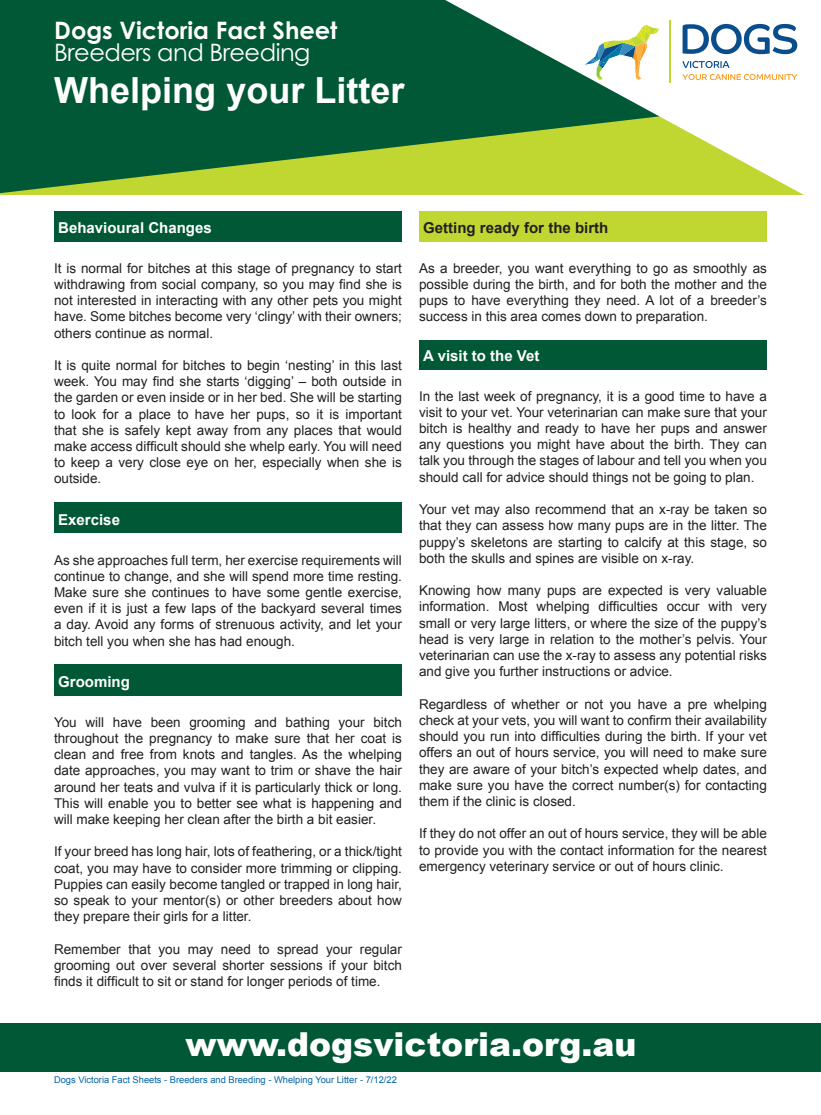
<style>
.page{position:relative;width:821px;height:1115px;background:#fff}
.page>*{position:absolute;margin:0;border:0;box-sizing:border-box;transform-origin:0 0}
.t1{font:700 36px "Arial";color:#fff}
.t2{font:900 33px "Arial";color:#fff}
.t3{font:700 24px "Century Gothic Pro";color:#fff}
.t4{font:24px "Century Gothic Pro";letter-spacing:-.02em;color:#fff}
.t5{font:700 15px "Arial";color:#fff}
.t6{font:700 15px "Arial";color:#231f20}
.t7{font:13.5px/16.2px "Arial";color:#231f20;text-align:justify}
.t8{font:9.3px "Arial";color:#0163a7}
</style>
<div class="page">
<div style="left:0;top:1022px;width:821px;height:49px;background:#015836"></div>
<div style="left:54px;top:210px;width:348px;height:31px;background:#015836"></div>
<div style="left:54px;top:502px;width:348px;height:31px;background:#015836"></div>
<div style="left:54px;top:664px;width:348px;height:31px;background:#015836"></div>
<div style="left:419px;top:210px;width:348px;height:31px;background:#c1d731"></div>
<div style="left:419px;top:339px;width:348px;height:30px;background:#015836"></div>
<svg style="left:0;top:0;width:445px;height:193px;background:#1a6835"></svg>
<svg style="left:445px;top:0;width:359px;height:195px"></svg>
<svg style="left:682px;top:24px;width:115px;height:30px"></svg>
<svg style="left:682px;top:61px;width:47px;height:7px"></svg>
<svg style="left:682px;top:74px;width:115px;height:6px"></svg>
<hr style="left:669px;top:21px;width:1px;height:62px;background:#c1d731">
<svg style="left:581px;top:24px;width:79px;height:56px"></svg>
<p class="t3" style="left:54px;top:15px;width:284px">Dogs Victoria Fact Sheet</p>
<p class="t4" style="left:54px;top:38px;width:257px">Breeders and Breeding</p>
<p class="t1" style="left:54px;top:67px;width:352px">Whelping your Litter</p>
<p class="t5" style="left:58px;top:218px;width:155px">Behavioural Changes</p>
<p class="t7" style="left:54px;top:260px;width:349px">It is normal for bitches at this stage of pregnancy to start withdrawing from social company, so you may find she is not interested in interacting with any other pets you might have. Some bitches become very ‘clingy’ with their owners; others continue as normal.</p>
<p class="t7" style="left:54px;top:357px;width:349px">It is quite normal for bitches to begin ‘nesting’ in this last week. You may find she starts ‘digging’ – both outside in the garden or even inside or in her bed. She will be starting to look for a place to have her pups, so it is important that she is safely kept away from any places that would make access difficult should she whelp early. You will need to keep a very close eye on her, especially when she is outside.</p>
<p class="t5" style="left:58px;top:509px;width:63px">Exercise</p>
<p class="t7" style="left:54px;top:551px;width:349px">As she approaches full term, her exercise requirements will continue to change, and she will spend more time resting.<br>Make sure she continues to have some gentle exercise, even if it is just a few laps of the backyard several times a day. Avoid any forms of strenuous activity, and let your bitch tell you when she has had enough.</p>
<p class="t5" style="left:58px;top:671px;width:73px">Grooming</p>
<p class="t7" style="left:54px;top:713px;width:349px">You will have been grooming and bathing your bitch throughout the pregnancy to make sure that her coat is clean and free from knots and tangles. As the whelping date approaches, you may want to trim or shave the hair around her teats and vulva if it is particularly thick or long.<br>This will enable you to better see what is happening and will make keeping her clean after the birth a bit easier.</p>
<p class="t7" style="left:54px;top:843px;width:349px">If your breed has long hair, lots of feathering, or a thick/tight coat, you may have to consider more trimming or clipping.<br>Puppies can easily become tangled or trapped in long hair, so speak to your mentor(s) or other breeders about how they prepare their girls for a litter.</p>
<p class="t7" style="left:54px;top:940px;width:349px">Remember that you may need to spread your regular grooming out over several shorter sessions if your bitch finds it difficult to sit or stand for longer periods of time.</p>
<p class="t6" style="left:423px;top:218px;width:187px">Getting ready for the birth</p>
<p class="t7" style="left:419px;top:260px;width:349px">As a breeder, you want everything to go as smoothly as possible during the birth, and for both the mother and the pups to have everything they need. A lot of a breeder’s success in this area comes down to preparation.</p>
<p class="t5" style="left:423px;top:345px;width:118px">A visit to the Vet</p>
<p class="t7" style="left:419px;top:388px;width:349px">In the last week of pregnancy, it is a good time to have a visit to your vet. Your veterinarian can make sure that your bitch is healthy and ready to have her pups and answer any questions you might have about the birth. They can talk you through the stages of labour and tell you when you should call for advice should things not be going to plan.</p>
<p class="t7" style="left:419px;top:501px;width:349px">Your vet may also recommend that an x-ray be taken so that they can assess how many pups are in the litter. The puppy’s skeletons are starting to calcify at this stage, so both the skulls and spines are visible on x-ray.</p>
<p class="t7" style="left:419px;top:582px;width:349px">Knowing how many pups are expected is very valuable information. Most whelping difficulties occur with very small or very large litters, or where the size of the puppy’s head is very large in relation to the mother’s pelvis. Your veterinarian can use the x-ray to assess any potential risks and give you further instructions or advice.</p>
<p class="t7" style="left:419px;top:695px;width:349px">Regardless of whether or not you have a pre whelping check at your vets, you will want to confirm their availability should you run into difficulties during the birth. If your vet offers an out of hours service, you will need to make sure they are aware of your bitch’s expected whelp dates, and make sure you have the correct number(s) for contacting them if the clinic is closed.</p>
<p class="t7" style="left:419px;top:825px;width:349px">If they do not offer an out of hours service, they will be able to provide you with the contact information for the nearest emergency veterinary service or out of hours clinic.</p>
<p class="t2" style="left:185px;top:1019px;width:452px">www.dogsvictoria.org.au</p>
<p class="t8" style="left:54px;top:1073px;width:344px">Dogs Victoria Fact Sheets - Breeders and Breeding - Whelping Your Litter - 7/12/22</p>
</div>
